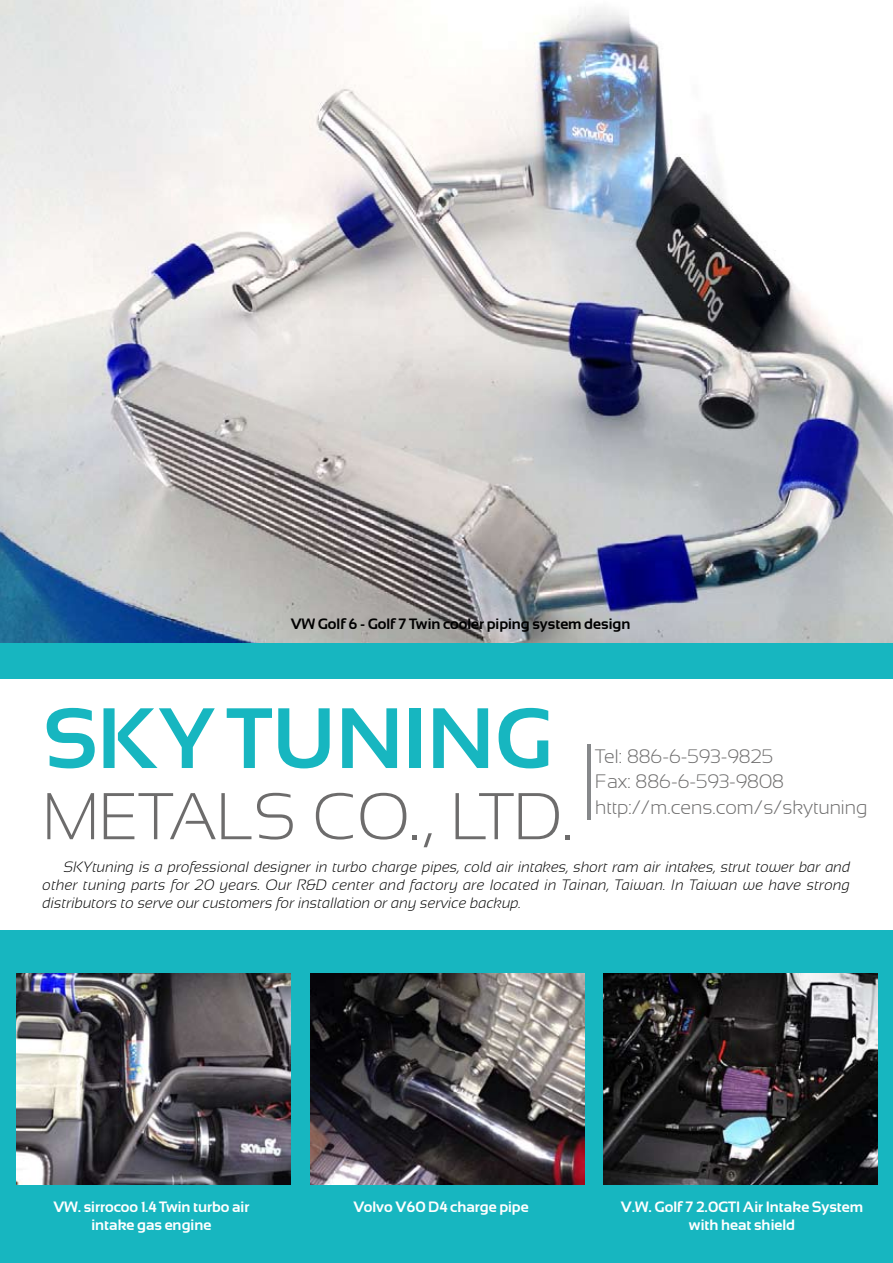
<style>
.page{position:relative;width:893px;height:1263px;background:#fff}
.page>*{position:absolute;margin:0;border:0;box-sizing:border-box;transform-origin:0 0}
.t1{font:700 85.5px "Sansation";color:#17b6c0}
.t2{font:300 66px "Sansation";color:#6d6c6c}
.t3{font:300 19.5px/25.5px "Sansation";color:#6d6c6c}
.t4{font:italic 300 15px/18px "Sansation";color:#000;text-align:justify}
.t5{font:700 15px/17.2px "Sansation";color:#fff;text-align:center}
.t6{font:700 15px "Sansation";color:#000}
</style>
<div class="page">
<img style="left:0;top:0;width:893px;height:643px">
<div style="left:0;top:643px;width:893px;height:620px;background:#17b6c0"></div>
<div style="left:0;top:679px;width:893px;height:251px;background:#fff"></div>
<img style="left:17px;top:973px;width:274px;height:212px">
<img style="left:310px;top:973px;width:274px;height:212px">
<img style="left:604px;top:973px;width:274px;height:212px">
<hr style="left:587px;top:744px;width:3px;height:76px;background:#86888a">
<p class="t6" style="left:291px;top:616px;width:341px">VW Golf 6 - Golf 7 Twin cooler piping system design</p>
<h1 class="t1" style="left:43px;top:691px;width:511px">Sky Tuning</h1>
<h2 class="t2" style="left:43px;top:780px;width:532px">Metals Co., Ltd.</h2>
<h3 class="t3" style="left:595px;top:743px;width:274px">Tel: 886-6-593-9825<br>Fax: 886-6-593-9808 http://m.cens.com/s/skytuning</h3>
<p class="t4" style="left:43px;top:858px;width:809px;text-indent:21px">SKYtuning is a professional designer in turbo charge pipes, cold air intakes, short ram air intakes, strut tower bar and other tuning parts for 20 years. Our R&amp;D center and factory are located in Tainan, Taiwan. In Taiwan we have strong distributors to serve our customers for installation or any service backup.</p>
<p class="t5" style="left:53px;top:1198px;width:197px">VW. sirrocoo 1.4 Twin turbo air intake gas engine</p>
<p class="t5" style="left:354px;top:1198px;width:177px">Volvo V60 D4 charge pipe</p>
<p class="t5" style="left:621px;top:1198px;width:244px">V.W. Golf 7 2.0GTI Air Intake System with heat shield</p>
</div>
